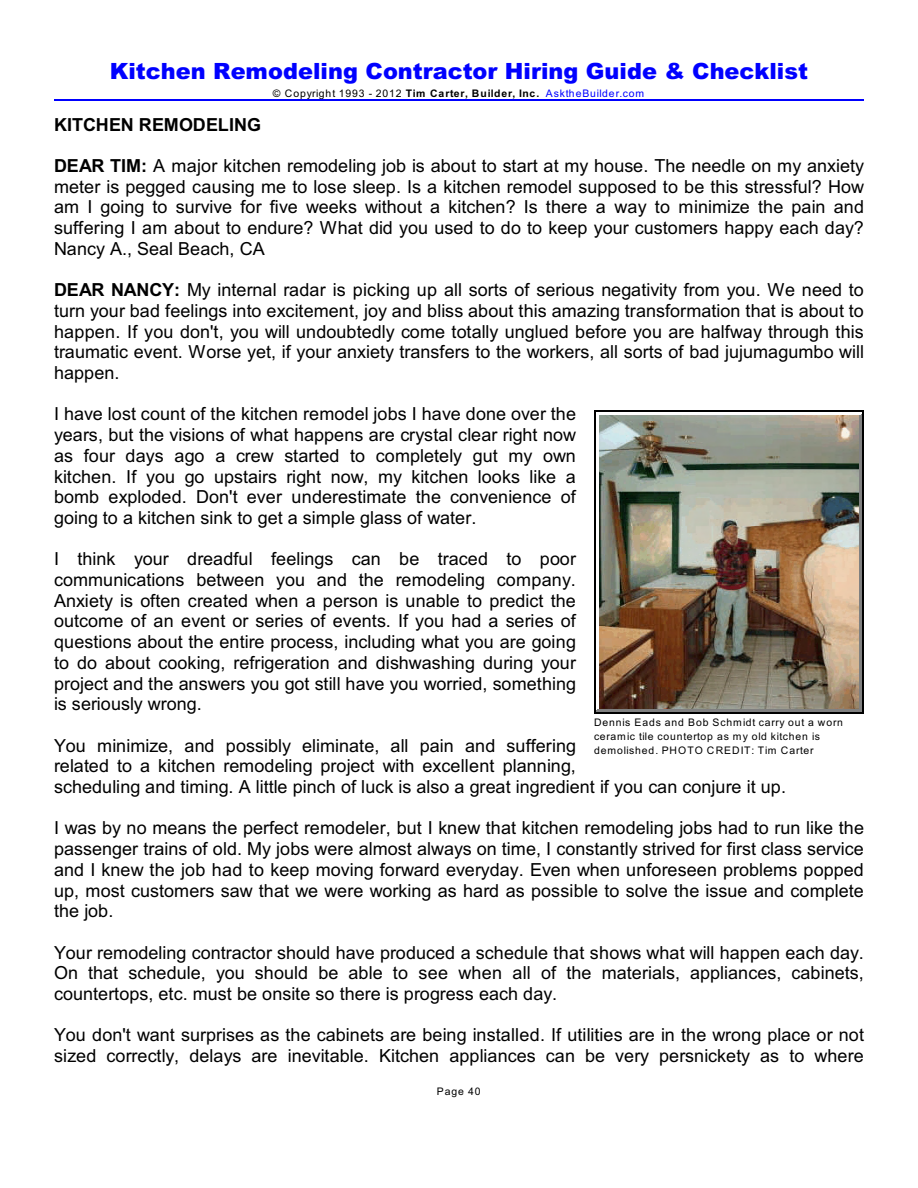
<style>
.page{position:relative;width:918px;height:1188px;background:#fff}
.page>*{position:absolute;margin:0;border:0;box-sizing:border-box;transform-origin:0 0}
.t1{font:italic 900 22.35px "Arial";color:#00f}
.t2{font:18px/20.7px "Arial";letter-spacing:.005em;color:#000;text-align:justify}
.t3{font:700 18px "Arial";letter-spacing:.005em;color:#000}
.t4{font:10.5px/13.8px "Arial";letter-spacing:.08em;color:#000}
.t5{font:700 10.5px "Arial";letter-spacing:.085em;color:#000}
.s1{font-weight:400}
.s2{font-weight:400;color:#00f}
.s3{font-weight:700}
</style>
<div class="page">
<hr style="left:54px;top:99px;width:810px;height:2px;background:#00f">
<img style="left:599px;top:415px;width:261px;height:294px">
<hr style="left:860px;top:413px;width:1px;height:297px;background:#808080">
<hr style="left:597px;top:413px;width:264px;height:2px;background:#fff">
<hr style="left:597px;top:709px;width:264px;height:1px;background:#808080">
<hr style="left:861px;top:412px;width:1px;height:300px;background:#808080">
<hr style="left:595px;top:412px;width:267px;height:1px;background:#fff">
<hr style="left:595px;top:710px;width:267px;height:2px;background:#808080">
<hr style="left:594px;top:410px;width:1px;height:303px;background:#000">
<hr style="left:862px;top:410px;width:2px;height:303px;background:#000">
<hr style="left:594px;top:410px;width:270px;height:2px;background:#000">
<hr style="left:594px;top:712px;width:270px;height:1px;background:#000">
<p class="t1" style="left:110px;top:63px;width:700px">Kitchen Remodeling Contractor Hiring Guide &amp; Checklist</p>
<p class="t5" style="left:273px;top:89px;width:373px"><span class="s1">© Copyright 1993 - 2012</span> Tim Carter, Builder, Inc. <span class="s2">AsktheBuilder.com</span></p>
<p class="t3" style="left:54px;top:118px;width:209px">KITCHEN REMODELING</p>
<p class="t2" style="left:54px;top:157px;width:812px"><span class="s3">DEAR TIM:</span> A major kitchen remodeling job is about to start at my house. The needle on my anxiety meter is pegged causing me to lose sleep. Is a kitchen remodel supposed to be this stressful? How am I going to survive for five weeks without a kitchen? Is there a way to minimize the pain and suffering I am about to endure? What did you used to do to keep your customers happy each day?<br>Nancy A., Seal Beach, CA</p>
<p class="t2" style="left:54px;top:281px;width:812px"><span class="s3">DEAR NANCY:</span> My internal radar is picking up all sorts of serious negativity from you. We need to turn your bad feelings into excitement, joy and bliss about this amazing transformation that is about to happen. If you don't, you will undoubtedly come totally unglued before you are halfway through this traumatic event. Worse yet, if your anxiety transfers to the workers, all sorts of bad jujumagumbo will happen.</p>
<p class="t2" style="left:54px;top:405px;width:524px">I have lost count of the kitchen remodel jobs I have done over the years, but the visions of what happens are crystal clear right now as four days ago a crew started to completely gut my own kitchen. If you go upstairs right now, my kitchen looks like a bomb exploded. Don't ever underestimate the convenience of going to a kitchen sink to get a simple glass of water.</p>
<p class="t2" style="left:54px;top:550px;width:524px">I think your dreadful feelings can be traced to poor communications between you and the remodeling company.<br>Anxiety is often created when a person is unable to predict the outcome of an event or series of events. If you had a series of questions about the entire process, including what you are going to do about cooking, refrigeration and dishwashing during your project and the answers you got still have you worried, something is seriously wrong.</p>
<p class="t2" style="left:54px;top:737px;width:734px;text-align:left">You minimize, and possibly eliminate, all pain and suffering<br>related to a kitchen remodeling project with excellent planning,<br>scheduling and timing. A little pinch of luck is also a great ingredient if you can conjure it up.</p>
<p class="t2" style="left:54px;top:819px;width:812px">I was by no means the perfect remodeler, but I knew that kitchen remodeling jobs had to run like the passenger trains of old. My jobs were almost always on time, I constantly strived for first class service and I knew the job had to keep moving forward everyday. Even when unforeseen problems popped up, most customers saw that we were working as hard as possible to solve the issue and complete the job.</p>
<p class="t2" style="left:54px;top:944px;width:811px">Your remodeling contractor should have produced a schedule that shows what will happen each day.<br>On that schedule, you should be able to see when all of the materials, appliances, cabinets, countertops, etc. must be onsite so there is progress each day.</p>
<p class="t2" style="left:54px;top:1026px;width:812px">You don't want surprises as the cabinets are being installed. If utilities are in the wrong place or not sized correctly, delays are inevitable. Kitchen appliances can be very persnickety as to where</p>
<p class="t4" style="left:594px;top:717px;width:250px">Dennis Eads and Bob Schmidt carry out a worn ceramic tile countertop as my old kitchen is demolished. PHOTO CREDIT: Tim Carter</p>
<p class="t4" style="left:437px;top:1086px;width:45px">Page 40</p>
</div>
